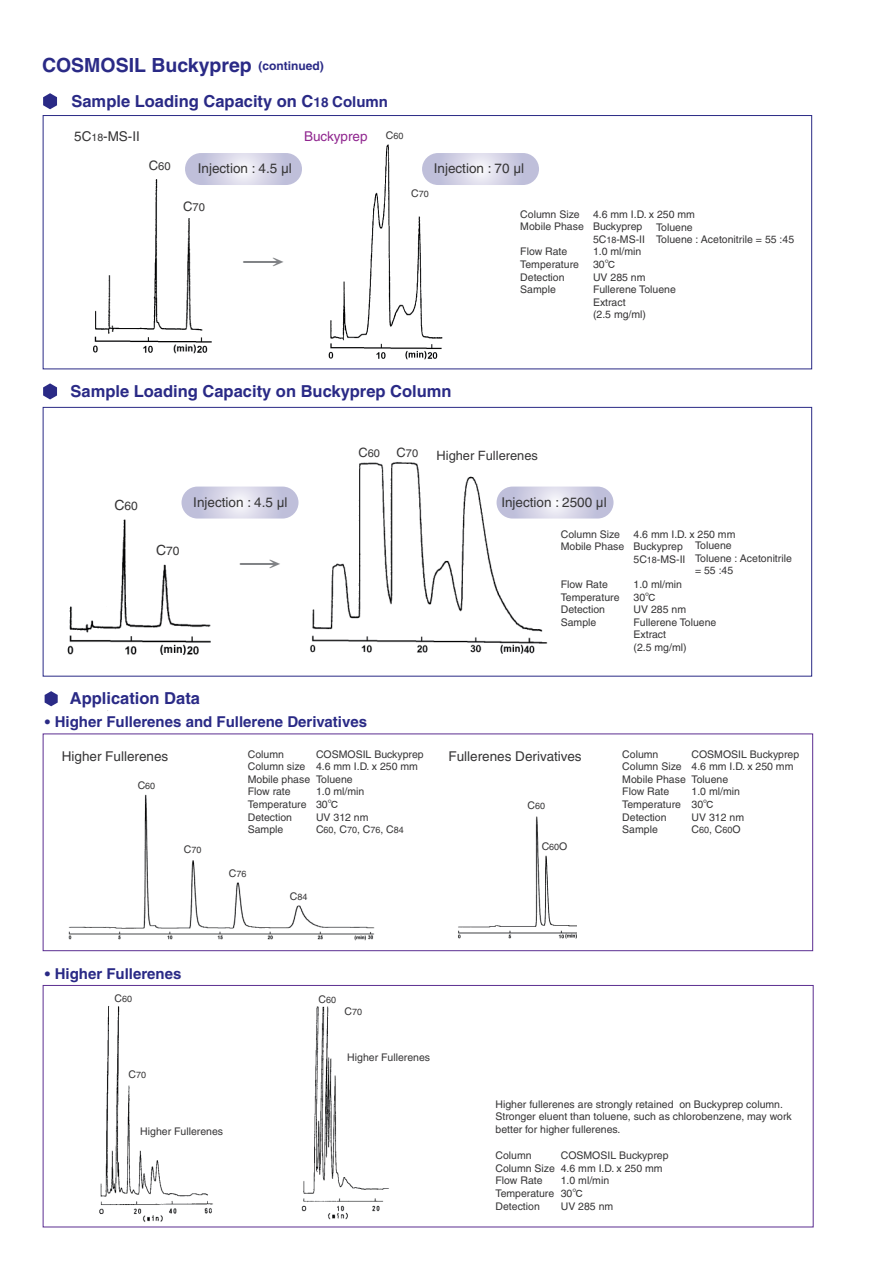
<style>
.page{position:relative;width:893px;height:1263px;background:#fff}
.page>*{position:absolute;margin:0;border:0;box-sizing:border-box;transform-origin:0 0}
.t1{font:25.35px "MS Gothic";color:#808285;scale:1.76 1}
.t2{font:700 19.5px "Helvetica";color:#2a2a86}
.t3{font:700 16.5px "Helvetica";color:#2a2a86}
.t4{font:700 15px "Helvetica";color:#2a2a86}
.t5{font:13.5px "Helvetica";color:#363536}
.t6{font:13.5px "Helvetica";color:#90268f}
.t7{font:12.9px "Helvetica";color:#363536}
.t8{font:12px "Helvetica";color:#363536}
.t9{font:11.25px "Helvetica";color:#363536}
.t10{font:10.95px "Helvetica";color:#363536}
.t11{font:10.5px/12.6px "Helvetica";color:#363536}
.t12{font:9px "Helvetica";color:#363536}
.s1{font-size:12px}
.s2{font-size:13.5px}
.s3{font-size:15px}
.s4{font-size:10.5px}
.s5{font-size:13.05px}
.s6{font-family:"Arial"}
.s7{font-size:9px}
.s8{font-family:"MS Gothic"}
.s9{font-size:12.9px}
.s10{font-size:13.95px}
</style>
<div class="page">
<img style="left:67px;top:494px;width:144px;height:160px">
<div style="left:106px;top:490px;width:40px;height:24px;background:#fff"></div>
<div style="left:152px;top:537px;width:40px;height:24px;background:#fff"></div>
<img style="left:310px;top:462px;width:238px;height:191px">
<div style="left:430px;top:453px;width:96px;height:22px;background:#fff"></div>
<img style="left:93px;top:164px;width:119px;height:190px">
<div style="left:137px;top:154px;width:38px;height:21px;background:#fff"></div>
<div style="left:178px;top:194px;width:38px;height:21px;background:#fff"></div>
<img style="left:328px;top:144px;width:115px;height:215px">
<div style="left:400px;top:193px;width:39px;height:21px;background:#fff"></div>
<img style="left:68px;top:794px;width:307px;height:146px">
<div style="left:184px;top:844px;width:30px;height:14px;background:#fff"></div>
<div style="left:225px;top:864px;width:30px;height:14px;background:#fff"></div>
<div style="left:286px;top:887px;width:31px;height:14px;background:#fff"></div>
<svg style="left:43px;top:383px;width:14px;height:16px"></svg>
<div style="left:43px;top:733px;width:770px;height:218px;border:1px solid #5b2e91"></div>
<div style="left:43px;top:985px;width:771px;height:242px;border:1px solid #5b2e91"></div>
<svg style="left:182px;top:486px;width:116px;height:33px;background:#d3d2e5"></svg>
<img style="left:301px;top:1006px;width:88px;height:214px">
<div style="left:331px;top:1003px;width:27px;height:14px;background:#fff"></div>
<div style="left:333px;top:1043px;width:63px;height:14px;background:#fff"></div>
<img style="left:99px;top:1006px;width:114px;height:216px">
<div style="left:122px;top:1068px;width:27px;height:14px;background:#fff"></div>
<div style="left:134px;top:1131px;width:63px;height:14px;background:#fff"></div>
<img style="left:458px;top:816px;width:119px;height:123px">
<div style="left:539px;top:841px;width:26px;height:12px;background:#fff"></div>
<svg style="left:45px;top:691px;width:13px;height:15px"></svg>
<div style="left:43px;top:115px;width:769px;height:254px;border:1px solid #2a2a86"></div>
<svg style="left:185px;top:153px;width:117px;height:32px;background:#d1d1e4"></svg>
<svg style="left:422px;top:153px;width:117px;height:32px;background:#d1d1e4"></svg>
<svg style="left:43px;top:93px;width:14px;height:16px"></svg>
<svg style="left:496px;top:486px;width:118px;height:33px;background:#d3d2e5"></svg>
<p class="t2" style="left:42px;top:53px;width:283px">COSMOSIL Buckyprep <span class="s1">(continued)</span></p>
<p class="t3" style="left:71px;top:91px;width:318px">Sample Loading Capacity on C<span class="s2">18</span> <span class="s3">Column</span></p>
<p class="t5" style="left:74px;top:128px;width:67px">5C<span class="s4">18</span>-MS-II</p>
<p class="t6" style="left:304px;top:128px;width:65px">Buckyprep</p>
<p class="t12" style="left:386px;top:131px;width:19px"><span class="s4">C</span>60</p>
<p class="t9" style="left:149px;top:160px;width:23px"><span class="s5">C</span>60</p>
<p class="t5" style="left:198px;top:160px;width:96px">Injection : 4.5 <span class="s6">μ</span>l</p>
<p class="t5" style="left:434px;top:161px;width:92px">Injection : 70 <span class="s6">μ</span>l</p>
<p class="t9" style="left:183px;top:200px;width:23px"><span class="s5">C</span>70</p>
<p class="t1" style="left:241px;top:249px;width:27px">→</p>
<p class="t12" style="left:411px;top:189px;width:19px"><span class="s4">C</span>70</p>
<p class="t11" style="left:520px;top:207px;width:65px">Column Size<br>Mobile Phase</p>
<p class="t11" style="left:520px;top:245px;width:60px">Flow Rate<br>Temperature<br>Detection<br>Sample</p>
<p class="t11" style="left:593px;top:207px;width:103px">4.6 mm I.D. x 250 mm<br>Buckyprep<br>5C<span class="s7">18</span>-MS-II<br>1.0 ml/min<br>30<span class="s8">℃<br></span>UV 285 nm<br>Fullerene Toluene<br>Extract<br>(2.5 mg/ml)</p>
<p class="t11" style="left:656px;top:221px;width:140px">Toluene<br>Toluene : Acetonitrile = 55 :45</p>
<p class="t3" style="left:71px;top:381px;width:383px">Sample Loading Capacity on Buckyprep Column</p>
<p class="t10" style="left:358px;top:447px;width:23px"><span class="s9">C</span>60</p>
<p class="t10" style="left:397px;top:447px;width:23px"><span class="s9">C</span>70</p>
<p class="t7" style="left:437px;top:448px;width:103px">Higher Fullerenes</p>
<p class="t8" style="left:115px;top:499px;width:25px"><span class="s10">C</span>60</p>
<p class="t8" style="left:156px;top:544px;width:25px"><span class="s10">C</span>70</p>
<p class="t5" style="left:193px;top:494px;width:96px">Injection : 4.5 <span class="s6">μ</span>l</p>
<p class="t1" style="left:238px;top:551px;width:27px">→</p>
<p class="t3" style="left:70px;top:688px;width:132px">Application Data</p>
<p class="t4" style="left:45px;top:713px;width:324px"><sup>●</sup> Higher Fullerenes and Fullerene Derivatives</p>
<p class="t5" style="left:501px;top:494px;width:107px">Injection : 2500 <span class="s6">μ</span>l</p>
<p class="t11" style="left:561px;top:527px;width:65px">Column Size<br>Mobile Phase</p>
<p class="t11" style="left:561px;top:578px;width:60px">Flow Rate<br>Temperature<br>Detection<br>Sample</p>
<p class="t11" style="left:633px;top:527px;width:103px">4.6 mm I.D. x 250 mm<br>Buckyprep<br>5C<span class="s7">18</span>-MS-II</p>
<p class="t11" style="left:633px;top:578px;width:84px">1.0 ml/min<br>30<span class="s8">℃<br></span>UV 285 nm<br>Fullerene Toluene<br>Extract<br>(2.5 mg/ml)</p>
<p class="t11" style="left:695px;top:539px;width:98px">Toluene<br>Toluene : Acetonitrile = 55 :45</p>
<p class="t11" style="left:248px;top:747px;width:64px">Column<br>Column size<br>Mobile phase<br>Flow rate<br>Temperature<br>Detection<br>Sample</p>
<p class="t11" style="left:316px;top:747px;width:109px">COSMOSIL Buckyprep<br>4.6 mm I.D. x 250 mm<br>Toluene<br>1.0 ml/min<br>30<span class="s8">℃<br></span>UV 312 nm</p>
<p class="t5" style="left:62px;top:748px;width:108px">Higher Fullerenes</p>
<p class="t5" style="left:448px;top:748px;width:135px">Fullerenes Derivatives</p>
<p class="t12" style="left:138px;top:780px;width:19px"><span class="s4">C</span>60</p>
<p class="t12" style="left:527px;top:801px;width:19px"><span class="s4">C</span>60</p>
<p class="t12" style="left:316px;top:825px;width:89px"><span class="s4">C</span>60<span class="s4">, C</span>70<span class="s4">, C</span>76<span class="s4">, C</span>84</p>
<p class="t12" style="left:184px;top:844px;width:19px"><span class="s4">C</span>70</p>
<p class="t12" style="left:229px;top:868px;width:19px"><span class="s4">C</span>76</p>
<p class="t4" style="left:45px;top:964px;width:138px"><sup>●</sup> Higher Fullerenes</p>
<p class="t12" style="left:114px;top:993px;width:19px"><span class="s4">C</span>60</p>
<p class="t12" style="left:128px;top:1069px;width:19px"><span class="s4">C</span>70</p>
<p class="t12" style="left:290px;top:891px;width:19px"><span class="s4">C</span>84</p>
<p class="t12" style="left:318px;top:994px;width:19px"><span class="s4">C</span>60</p>
<p class="t12" style="left:344px;top:1006px;width:19px"><span class="s4">C</span>70</p>
<p class="t11" style="left:347px;top:1051px;width:84px">Higher Fullerenes</p>
<p class="t11" style="left:542px;top:840px;width:27px">C<span class="s7">60</span>O</p>
<p class="t11" style="left:622px;top:747px;width:65px">Column<br>Column Size<br>Mobile Phase<br>Flow Rate<br>Temperature<br>Detection<br>Sample</p>
<p class="t11" style="left:692px;top:747px;width:109px">COSMOSIL Buckyprep<br>4.6 mm I.D. x 250 mm<br>Toluene<br>1.0 ml/min<br>30<span class="s8">℃<br></span>UV 312 nm<br>C<span class="s7">60</span>, C<span class="s7">60</span>O</p>
<p class="t11" style="left:140px;top:1125px;width:84px">Higher Fullerenes</p>
<p class="t11" style="left:495px;top:1097px;width:298px">Higher fullerenes are strongly retained on Buckyprep column.<br>Stronger eluent than toluene, such as chlorobenzene, may work better for higher fullerenes.</p>
<p class="t11" style="left:495px;top:1149px;width:61px">Column<br>Column Size<br>Flow Rate<br>Temperature<br>Detection</p>
<p class="t11" style="left:561px;top:1149px;width:109px">COSMOSIL Buckyprep<br>4.6 mm I.D. x 250 mm<br>1.0 ml/min<br>30<span class="s8">℃<br></span>UV 285 nm</p>
</div>
